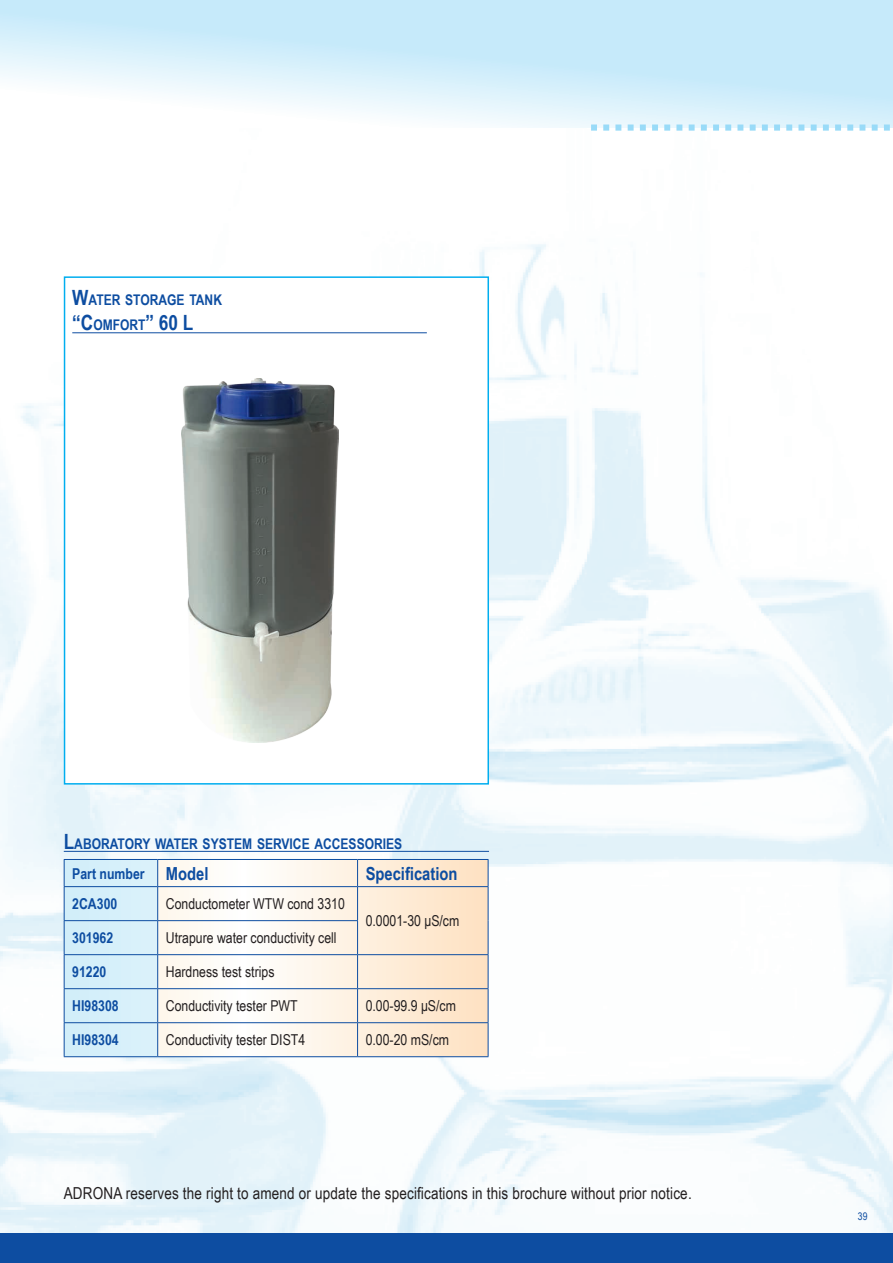
<style>
.page{position:relative;width:893px;height:1263px;background:#fff}
.page>*{position:absolute;margin:0;border:0;box-sizing:border-box;transform-origin:0 0}
.t1{font:700 21px "Arial Narrow";color:#0d4da1}
.t2{font:700 18px "Arial Narrow";color:#0d4da1}
.t3{font:16.5px "Arial Narrow";letter-spacing:.01em;color:#231f20}
.t4{font:15px "Arial Narrow";color:#231f20}
.t5{font:700 15px "Arial Narrow";color:#0d4da1}
.t6{font:700 14.7px "Arial Narrow";color:#0d4da1}
.t7{font:10.5px "Arial Narrow";color:#0d4da1}
.s1{font-size:21px}
.s2{font-size:14.7px}
.s3{font-size:18px}
</style>
<div class="page">
<img style="left:0;top:244px;width:893px;height:989px">
<svg style="left:0;top:0;width:893px;height:128px"></svg>
<svg style="left:591px;top:124px;width:302px;height:7px"></svg>
<div style="left:64px;top:276px;width:425px;height:508px;background:#fff;border:2px solid #00aeef"></div>
<img style="left:181px;top:378px;width:158px;height:364px">
<hr style="left:72px;top:332px;width:355px;height:1px;background:#0d4da1">
<hr style="left:64px;top:851px;width:425px;height:1px;background:#0d4da1">
<svg style="left:64px;top:859px;width:425px;height:198px"></svg>
<hr style="left:64px;top:886px;width:94px;height:1px;background:#0d4da1">
<hr style="left:64px;top:887px;width:1px;height:33px;background:#0d4da1">
<hr style="left:158px;top:886px;width:200px;height:1px;background:#0d4da1">
<hr style="left:157px;top:887px;width:1px;height:33px;background:#0d4da1">
<hr style="left:358px;top:886px;width:130px;height:1px;background:#0d4da1">
<hr style="left:357px;top:887px;width:1px;height:33px;background:#0d4da1">
<hr style="left:488px;top:887px;width:1px;height:34px;background:#0d4da1">
<hr style="left:64px;top:920px;width:94px;height:1px;background:#0d4da1">
<hr style="left:64px;top:921px;width:1px;height:33px;background:#0d4da1">
<hr style="left:158px;top:920px;width:200px;height:1px;background:#0d4da1">
<hr style="left:157px;top:921px;width:1px;height:33px;background:#0d4da1">
<hr style="left:357px;top:921px;width:1px;height:33px;background:#0d4da1">
<hr style="left:488px;top:921px;width:1px;height:33px;background:#0d4da1">
<hr style="left:64px;top:954px;width:94px;height:1px;background:#0d4da1">
<hr style="left:64px;top:955px;width:1px;height:33px;background:#0d4da1">
<hr style="left:158px;top:954px;width:200px;height:1px;background:#0d4da1">
<hr style="left:157px;top:955px;width:1px;height:33px;background:#0d4da1">
<hr style="left:358px;top:954px;width:130px;height:1px;background:#0d4da1">
<hr style="left:357px;top:955px;width:1px;height:33px;background:#0d4da1">
<hr style="left:488px;top:955px;width:1px;height:33px;background:#0d4da1">
<hr style="left:64px;top:988px;width:94px;height:1px;background:#0d4da1">
<hr style="left:64px;top:989px;width:1px;height:33px;background:#0d4da1">
<hr style="left:158px;top:988px;width:200px;height:1px;background:#0d4da1">
<hr style="left:157px;top:989px;width:1px;height:33px;background:#0d4da1">
<hr style="left:358px;top:988px;width:130px;height:1px;background:#0d4da1">
<hr style="left:357px;top:989px;width:1px;height:33px;background:#0d4da1">
<hr style="left:488px;top:989px;width:1px;height:33px;background:#0d4da1">
<hr style="left:64px;top:1022px;width:94px;height:1px;background:#0d4da1">
<hr style="left:64px;top:1023px;width:1px;height:33px;background:#0d4da1">
<hr style="left:158px;top:1022px;width:200px;height:1px;background:#0d4da1">
<hr style="left:157px;top:1023px;width:1px;height:33px;background:#0d4da1">
<hr style="left:358px;top:1022px;width:130px;height:1px;background:#0d4da1">
<hr style="left:357px;top:1023px;width:1px;height:33px;background:#0d4da1">
<hr style="left:488px;top:1023px;width:1px;height:33px;background:#0d4da1">
<hr style="left:64px;top:1056px;width:94px;height:1px;background:#0d4da1">
<hr style="left:158px;top:1056px;width:200px;height:1px;background:#0d4da1">
<hr style="left:358px;top:1056px;width:130px;height:1px;background:#0d4da1">
<div style="left:0;top:1233px;width:893px;height:30px;background:#0d4da1"></div>
<p class="t6" style="left:72px;top:289px;width:151px"><span class="s1">W</span>ATER STORAGE TAN K</p>
<h1 class="t1" style="left:72px;top:307px;width:123px">“C<span class="s2">OMFORT</span>” 60 L</h1>
<p class="t6" style="left:64px;top:832px;width:340px"><span class="s1">L</span>ABORATORY WATER SYSTEM SERVICE ACCESSORIES</p>
<p class="t5" style="left:72px;top:862px;width:138px">Part number <span class="s3">Model</span></p>
<p class="t2" style="left:366px;top:860px;width:93px">Specification</p>
<p class="t5" style="left:72px;top:892px;width:47px">2CA300</p>
<p class="t4" style="left:166px;top:893px;width:181px">Conductometer WTW cond 3310</p>
<p class="t4" style="left:366px;top:910px;width:95px">0.0001-30 μS/cm</p>
<p class="t5" style="left:72px;top:926px;width:43px">301962</p>
<p class="t4" style="left:166px;top:927px;width:172px">Utrapure water conductivity cell</p>
<p class="t5" style="left:72px;top:960px;width:36px">91220</p>
<p class="t4" style="left:166px;top:961px;width:110px">Hardness test strips</p>
<p class="t5" style="left:72px;top:994px;width:48px">HI98308</p>
<p class="t4" style="left:166px;top:995px;width:133px">Conductivity tester PWT</p>
<p class="t4" style="left:366px;top:995px;width:92px">0.00-99.9 μS/cm</p>
<p class="t5" style="left:72px;top:1028px;width:48px">HI98304</p>
<p class="t4" style="left:166px;top:1029px;width:141px">Conductivity tester DIST4</p>
<p class="t4" style="left:366px;top:1029px;width:85px">0.00-20 mS/cm</p>
<p class="t3" style="left:64px;top:1181px;width:629px">ADRONA reserves the right to amend or update the specifications in this brochure without prior notice.</p>
<p class="t7" style="left:858px;top:1208px;width:11px">39</p>
</div>
